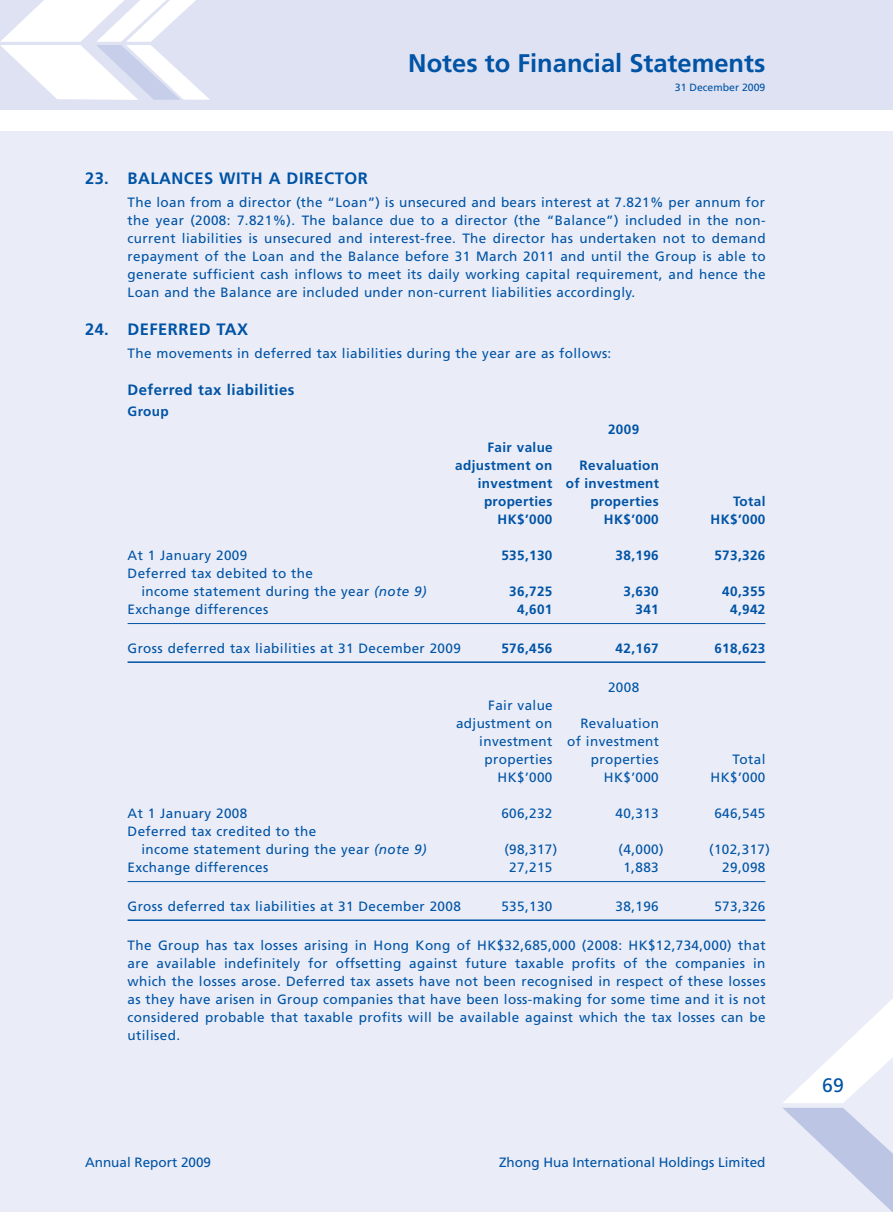
<style>
.page{position:relative;width:893px;height:1212px;background:#fff}
.page>*{position:absolute;margin:0;border:0;box-sizing:border-box;transform-origin:0 0}
.t1{font:700 25.5px "Frutiger LT Std";color:#0053a5}
.t2{font:19.5px "Frutiger LT Std";color:#0053a5}
.t3{font:700 16.5px "Frutiger LT Std";letter-spacing:.03em;color:#0053a5}
.t4{font:700 15px "Frutiger LT Std";letter-spacing:.03em;color:#0053a5}
.t5{font:13.5px/18px "Frutiger LT Std";letter-spacing:.03em;color:#0053a5;text-align:justify}
.t6{font:700 13.5px/18px "Frutiger LT Std";letter-spacing:.03em;color:#0053a5}
.t7{font:13.5px "Frutiger LT Std";color:#0053a5}
.t8{font:10.5px "Frutiger LT Std";color:#0053a5}
.s1{font-style:italic}
</style>
<div class="page">
<div style="left:0;top:0;width:893px;height:110px;background:#dee2f2"></div>
<div style="left:0;top:132px;width:893px;height:1080px;background:#eaedf7"></div>
<svg style="left:783px;top:999px;width:110px;height:213px"></svg>
<svg style="left:0;top:0;width:210px;height:100px"></svg>
<hr style="left:128px;top:623px;width:637px;height:1px;background:#0053a5">
<hr style="left:128px;top:661px;width:637px;height:2px;background:#0053a5">
<hr style="left:128px;top:881px;width:637px;height:1px;background:#0053a5">
<hr style="left:128px;top:919px;width:637px;height:2px;background:#0053a5">
<h1 class="t1" style="left:408px;top:48px;width:359px">Notes to Financial Statements</h1>
<p class="t8" style="left:675px;top:81px;width:92px">31 December 2009</p>
<p class="t3" style="left:85px;top:168px;width:65px">23. BALA</p>
<p class="t3" style="left:172px;top:168px;width:176px">NCES WITH A DIRECTOR</p>
<p class="t5" style="left:128px;top:193px;width:640px">The loan from a director (the “Loan”) is unsecured and bears interest at 7.821% per annum for the year (2008: 7.821%). The balance due to a director (the “Balance”) included in the non&shy;current liabilities is unsecured and interest-free. The director has undertaken not to demand repayment of the Loan and the Balance before 31 March 2011 and until the Group is able to generate sufficient cash inflows to meet its daily working capital requirement, and hence the Loan and the Balance are included under non-current liabilities accordingly.</p>
<p class="t3" style="left:85px;top:320px;width:37px">24. DEFERRED</p>
<p class="t3" style="left:216px;top:320px;width:33px">TA X</p>
<p class="t5" style="left:128px;top:344px;width:485px">The movements in deferred tax liabilities during the year are as follows:</p>
<p class="t4" style="left:128px;top:381px;width:168px">Deferred tax liabilities</p>
<p class="t6" style="left:128px;top:402px;width:43px">Group</p>
<p class="t6" style="left:608px;top:420px;width:33px">2009</p>
<p class="t6" style="left:455px;top:438px;width:116px;text-indent:32px">Fair value adjustment on R</p>
<p class="t6" style="left:588px;top:456px;width:72px">evaluation</p>
<p class="t6" style="left:478px;top:474px;width:183px">investment of investment</p>
<p class="t6" style="left:484px;top:492px;width:70px">properties</p>
<p class="t6" style="left:590px;top:492px;width:70px">properties</p>
<p class="t6" style="left:733px;top:492px;width:34px">Total</p>
<p class="t6" style="left:498px;top:510px;width:56px">HK$’000</p>
<p class="t6" style="left:604px;top:510px;width:56px">HK$’000</p>
<p class="t6" style="left:711px;top:510px;width:56px">HK$’000</p>
<p class="t5" style="left:128px;top:546px;width:121px">At 1 January 2009</p>
<p class="t6" style="left:501px;top:546px;width:53px">535,130</p>
<p class="t6" style="left:616px;top:546px;width:45px">38,196</p>
<p class="t6" style="left:714px;top:546px;width:53px">573,326</p>
<p class="t5" style="left:141px;top:564px;width:287px;text-indent:-14px">Deferred tax debited to the<br>income statement during the year <span class="s1">(note 9)</span></p>
<p class="t6" style="left:509px;top:582px;width:45px">36,725</p>
<p class="t6" style="left:623px;top:582px;width:37px">3,630</p>
<p class="t6" style="left:722px;top:582px;width:45px">40,355</p>
<p class="t5" style="left:128px;top:600px;width:142px">Exchange differences</p>
<p class="t6" style="left:517px;top:600px;width:37px">4,601</p>
<p class="t6" style="left:635px;top:600px;width:25px">341</p>
<p class="t6" style="left:730px;top:600px;width:37px">4,942</p>
<p class="t5" style="left:128px;top:639px;width:335px">Gross deferred tax liabilities at 31 December 2009</p>
<p class="t6" style="left:501px;top:639px;width:53px">576,456</p>
<p class="t6" style="left:616px;top:639px;width:45px">42,167</p>
<p class="t6" style="left:714px;top:639px;width:53px">618,623</p>
<p class="t5" style="left:608px;top:678px;width:33px">2008</p>
<p class="t5" style="left:456px;top:696px;width:98px;text-align:right">Fair value adjustment on</p>
<p class="t5" style="left:580px;top:714px;width:80px">Revaluation</p>
<p class="t5" style="left:479px;top:732px;width:181px">investment of investment</p>
<p class="t5" style="left:484px;top:750px;width:69px">properties</p>
<p class="t5" style="left:591px;top:750px;width:69px">properties</p>
<p class="t5" style="left:733px;top:750px;width:34px">Total</p>
<p class="t5" style="left:498px;top:768px;width:56px">HK$’000</p>
<p class="t5" style="left:604px;top:768px;width:56px">HK$’000</p>
<p class="t5" style="left:711px;top:768px;width:56px">HK$’000</p>
<p class="t5" style="left:128px;top:804px;width:121px">At 1 January 2008</p>
<p class="t5" style="left:501px;top:804px;width:53px">606,232</p>
<p class="t5" style="left:616px;top:804px;width:45px">40,313</p>
<p class="t5" style="left:714px;top:804px;width:53px">646,545</p>
<p class="t5" style="left:141px;top:822px;width:287px;text-indent:-14px">Deferred tax credited to the<br>income statement during the year <span class="s1">(note 9)</span></p>
<p class="t5" style="left:504px;top:840px;width:54px">(98,317)</p>
<p class="t5" style="left:619px;top:840px;width:47px">(4,000)</p>
<p class="t5" style="left:709px;top:840px;width:62px">(102,317)</p>
<p class="t5" style="left:128px;top:858px;width:142px">Exchange differences</p>
<p class="t5" style="left:509px;top:858px;width:45px">27,215</p>
<p class="t5" style="left:623px;top:858px;width:37px">1,883</p>
<p class="t5" style="left:722px;top:858px;width:45px">29,098</p>
<p class="t5" style="left:128px;top:897px;width:335px">Gross deferred tax liabilities at 31 December 2008</p>
<p class="t5" style="left:501px;top:897px;width:53px">535,130</p>
<p class="t5" style="left:616px;top:897px;width:45px">38,196</p>
<p class="t5" style="left:714px;top:897px;width:53px">573,326</p>
<p class="t5" style="left:128px;top:936px;width:640px">The Group has tax losses arising in Hong Kong of HK$32,685,000 (2008: HK$12,734,000) that are available indefinitely for offsetting against future taxable profits of the companies in which the losses arose. Deferred tax assets have not been recognised in respect of these losses as they have arisen in Group companies that have been loss-making for some time and it is not considered probable that taxable profits will be available against which the tax losses can be utilised.</p>
<p class="t7" style="left:85px;top:1154px;width:128px">Annual Report 2009</p>
<p class="t7" style="left:499px;top:1154px;width:268px">Zhong Hua International Holdings Limited</p>
<h2 class="t2" style="left:822px;top:1073px;width:23px">69</h2>
</div>
